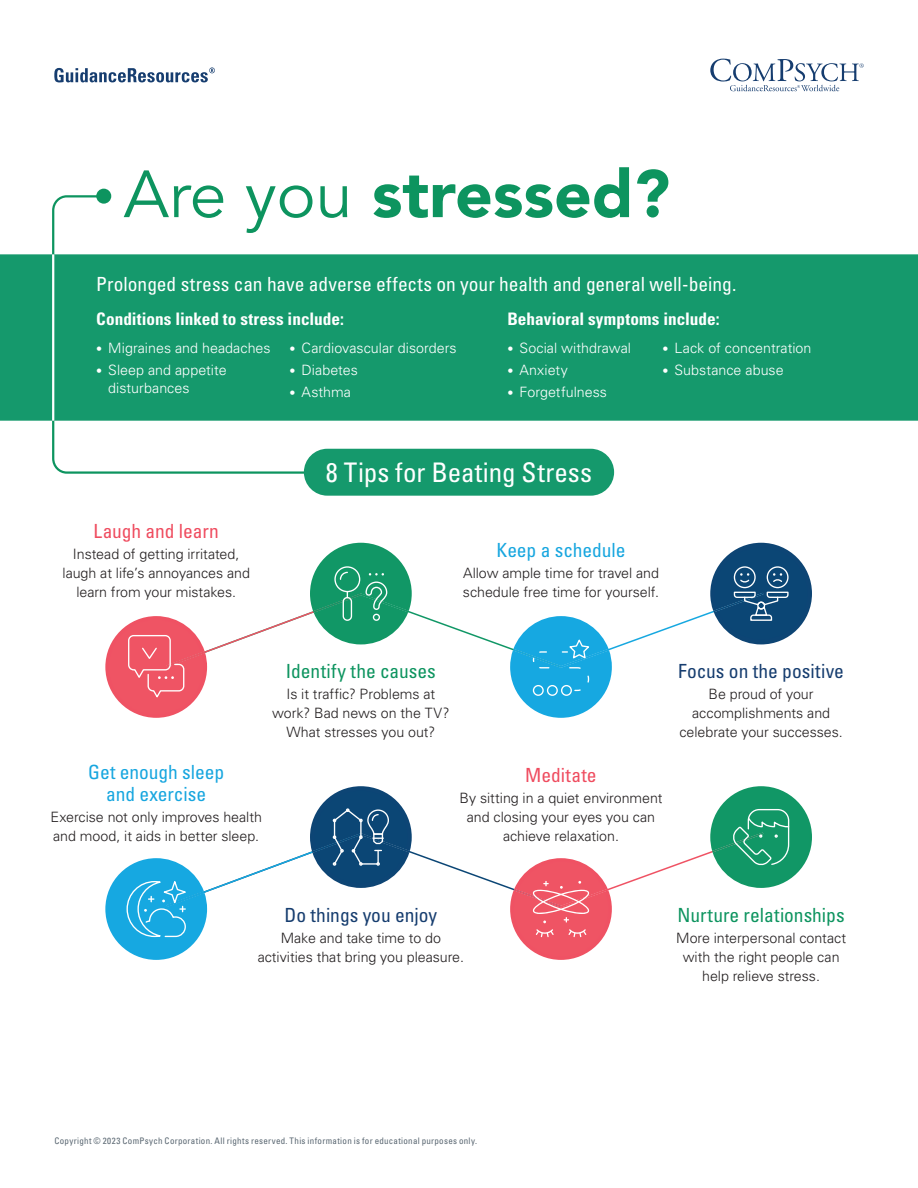
<style>
.page{position:relative;width:918px;height:1188px;background:#fff}
.page>*{position:absolute;margin:0;border:0;box-sizing:border-box;transform-origin:0 0}
.t1{font:900 66px "Avenir LT Std";color:#0d945f}
.t2{font:condensed 27px "Univers LT Std";color:#fff}
.t3{font:condensed 19.5px "Univers LT Std";color:#fff}
.t4{font:condensed 19.5px/22.5px "Univers LT Std";letter-spacing:-.005em;color:#17a6df;text-align:center}
.t5{font:condensed 19.5px "Univers LT Std";color:#0d945f}
.t6{font:condensed 19.5px "Univers LT Std";color:#163d6f}
.t7{font:condensed 19.5px "Univers LT Std";letter-spacing:-.005em;color:#ef4c5f}
.t8{font:700 condensed 17.25px "Univers LT Std";color:#fff}
.t9{font:300 14.25px/18.8px "Univers LT Std";letter-spacing:-.005em;color:#231f20;text-align:center}
.t10{font:300 14.25px/18.8px "Univers LT Std";color:#fff}
.t11{font:condensed 9px "Univers LT Std";letter-spacing:.03em;color:#596671}
.s1{font-weight:400}
.s2{font-size:12px}
</style>
<div class="page">
<svg style="left:52px;top:194px;width:522px;height:280px"></svg>
<svg style="left:54px;top:67px;width:161px;height:15px"></svg>
<div style="left:0;top:254px;width:918px;height:167px;background:#15996c"></div>
<svg style="left:710px;top:59px;width:154px;height:32px"></svg>
<img style="left:105px;top:868px;width:93px;height:92px">
<img style="left:319px;top:786px;width:84px;height:22px">
<img style="left:519px;top:938px;width:84px;height:22px">
<img style="left:719px;top:786px;width:93px;height:93px">
<img style="left:521px;top:699px;width:80px;height:19px">
<img style="left:315px;top:543px;width:92px;height:28px">
<div style="left:334px;top:566px;width:26px;height:26px;border:1px solid #fff;border-radius:50%"></div>
<img style="left:715px;top:543px;width:97px;height:93px">
<div style="left:734px;top:566px;width:22px;height:22px;border:1px solid #fff;border-radius:50%"></div>
<div style="left:767px;top:566px;width:22px;height:22px;border:1px solid #fff;border-radius:50%"></div>
<img style="left:105px;top:625px;width:91px;height:93px">
<svg style="left:127px;top:571px;width:662px;height:128px"></svg>
<div style="left:304px;top:449px;width:310px;height:47px;background:#15996c;border-radius:23px"></div>
<hr style="left:52px;top:254px;width:2px;height:167px;background:#fff">
<div style="left:96px;top:189px;width:15px;height:15px;background:#0d945f;border-radius:50%"></div>
<svg style="left:126px;top:808px;width:664px;height:130px"></svg>
<h1 class="t1" style="left:124px;top:156px;width:548px"><span class="s1">Are you</span> stressed?</h1>
<h3 class="t3" style="left:96px;top:276px;width:642px">Prolonged stress can have adverse effects on your health and general well-being.</h3>
<p class="t8" style="left:96px;top:309px;width:249px">Conditions linked to stress include:</p>
<p class="t8" style="left:507px;top:309px;width:214px">Behavioral symptoms include:</p>
<p class="t10" style="left:96px;top:339px;width:176px"><span class="s2">•</span> Migraines and headaches</p>
<p class="t10" style="left:108px;top:361px;width:120px;text-indent:-12px"><span class="s2">•</span> Sleep and appetite disturbances</p>
<p class="t10" style="left:290px;top:339px;width:169px"><span class="s2">•</span> Cardiovascular disorders</p>
<p class="t10" style="left:290px;top:361px;width:70px"><span class="s2">•</span> Diabetes</p>
<p class="t10" style="left:290px;top:383px;width:63px"><span class="s2">•</span> Asthma</p>
<p class="t10" style="left:507px;top:339px;width:125px"><span class="s2">•</span> Social withdrawal</p>
<p class="t10" style="left:507px;top:361px;width:62px"><span class="s2">•</span> Anxiety</p>
<p class="t10" style="left:507px;top:383px;width:101px"><span class="s2">•</span> Forgetfulness</p>
<p class="t10" style="left:663px;top:339px;width:150px"><span class="s2">•</span> Lack of concentration</p>
<p class="t10" style="left:663px;top:361px;width:123px"><span class="s2">•</span> Substance abuse</p>
<h3 class="t7" style="left:94px;top:523px;width:127px">Laugh and learn</h3>
<p class="t9" style="left:63px;top:545px;width:189px">Instead of getting irritated, laugh at life’s annoyances and learn from your mistakes.</p>
<h2 class="t2" style="left:326px;top:461px;width:268px">8 Tips for Beating Stress</h2>
<h3 class="t4" style="left:497px;top:540px;width:130px">Keep a schedule</h3>
<p class="t9" style="left:463px;top:564px;width:198px;text-align:left">Allow ample time for travel and schedule free time for yourself.</p>
<h3 class="t4" style="left:88px;top:762px;width:137px">Get enough sleep and exercise</h3>
<p class="t9" style="left:50px;top:808px;width:213px;text-align:left">Exercise not only improves health and mood, it aids in better sleep.</p>
<h3 class="t5" style="left:286px;top:663px;width:151px">Identify the causes</h3>
<p class="t9" style="left:272px;top:685px;width:179px">Is it traffic? Problems at work? Bad news on the TV?<br>What stresses you out?</p>
<h3 class="t7" style="left:525px;top:767px;width:73px">Meditate</h3>
<p class="t9" style="left:460px;top:790px;width:204px">By sitting in a quiet environment and closing your eyes you can achieve relaxation.</p>
<h3 class="t6" style="left:678px;top:663px;width:167px">Focus on the positive</h3>
<p class="t9" style="left:679px;top:685px;width:165px">Be proud of your accomplishments and celebrate your successes.</p>
<h3 class="t6" style="left:285px;top:907px;width:154px">Do things you enjoy</h3>
<p class="t9" style="left:258px;top:930px;width:208px">Make and take time to do activities that bring you pleasure.</p>
<h3 class="t5" style="left:678px;top:907px;width:169px">Nurture relationships</h3>
<p class="t9" style="left:676px;top:930px;width:171px">More interpersonal contact with the right people can help relieve stress.</p>
<p class="t11" style="left:54px;top:1137px;width:424px">Copyright © 2023 ComPsych Corporation. All rights reserved. This information is for educational purposes only.</p>
</div>
